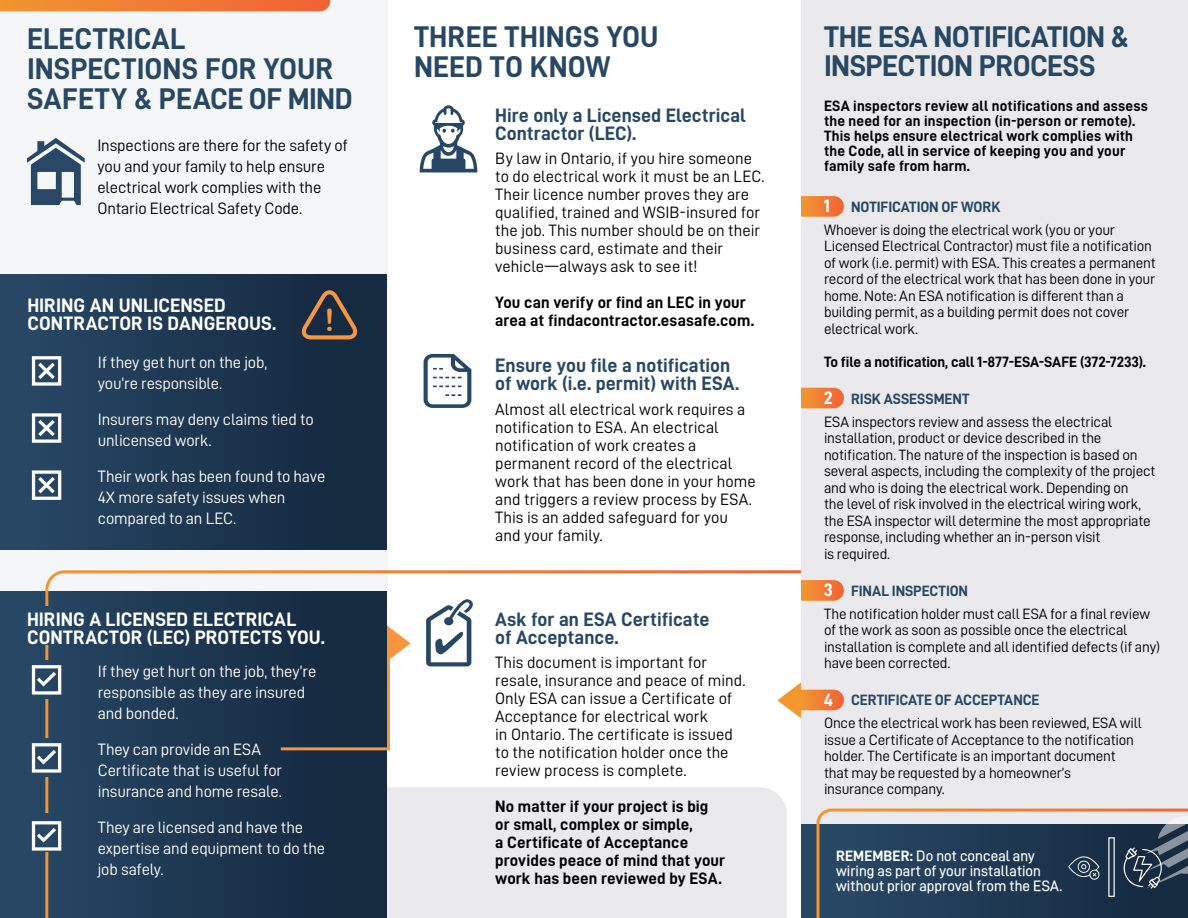
<style>
.page{position:relative;width:1188px;height:918px;background:#fff}
.page>*{position:absolute;margin:0;border:0;box-sizing:border-box;transform-origin:0 0}
.t1{font:30.75px "Arial Rounded MT Bold";color:#f89640}
.t2{font:30px/30px "D DIN PRO Bold";letter-spacing:-.005em;color:#274765}
.t3{font:19.5px/18px "D DIN PRO Bold";color:#274765}
.t4{font:19.5px/18px "D DIN PRO Bold";letter-spacing:.005em;color:#fff}
.t5{font:18px "D DIN PRO Bold";color:#fff}
.t6{font:16.5px/18px "D DIN PRO Regular";color:#000}
.t7{font:16.5px/21px "D DIN PRO Regular";letter-spacing:-.01em;color:#fff}
.t8{font:16.5px/18px "D DIN PRO Bold";letter-spacing:.005em;color:#000}
.t9{font:15px/16.5px "D DIN PRO Regular";letter-spacing:-.01em;color:#000}
.t10{font:15px/15px "D DIN PRO Bold";letter-spacing:.01em;color:#000}
.t11{font:15px/15px "D DIN PRO Medium";color:#fff}
.t12{font:15px "D DIN PRO Bold";letter-spacing:-.01em;color:#274765}
.t13{font:15px "D DIN PRO Bold";letter-spacing:-.01em;color:#000}
.s1{font-family:"D DIN PRO Bold"}
</style>
<div class="page">
<div style="left:0;top:0;width:387px;height:918px;background:#f4f6f7"></div>
<div style="left:0;top:591px;width:387px;height:327px;background:#274765"></div>
<svg style="left:420px;top:105px;width:57px;height:67px"></svg>
<svg style="left:424px;top:354px;width:47px;height:54px"></svg>
<svg style="left:27px;top:138px;width:58px;height:67px"></svg>
<svg style="left:0;top:0;width:330px;height:11px;background:#f17b34"></svg>
<div style="left:0;top:274px;width:387px;height:276px;background:linear-gradient(to right,#284967,#14263b)"></div>
<svg style="left:45px;top:569px;width:756px;height:349px"></svg>
<div style="left:43px;top:606px;width:8px;height:38px;background:#274765"></div>
<div style="left:43px;top:661px;width:8px;height:38px;background:#274765"></div>
<div style="left:43px;top:739px;width:8px;height:38px;background:#274765"></div>
<div style="left:43px;top:814px;width:8px;height:38px;background:#274765"></div>
<div style="left:801px;top:0;width:387px;height:918px;background:#eaeaec"></div>
<div style="left:801px;top:824px;width:387px;height:94px;background:#274765"></div>
<svg style="left:801px;top:196px;width:43px;height:21px"></svg>
<svg style="left:801px;top:388px;width:43px;height:20px"></svg>
<svg style="left:801px;top:580px;width:43px;height:21px"></svg>
<svg style="left:32px;top:356px;width:29px;height:30px"></svg>
<svg style="left:32px;top:470px;width:29px;height:30px"></svg>
<svg style="left:32px;top:413px;width:29px;height:30px"></svg>
<svg style="left:32px;top:665px;width:29px;height:30px"></svg>
<svg style="left:32px;top:743px;width:29px;height:30px"></svg>
<svg style="left:32px;top:821px;width:29px;height:30px"></svg>
<hr style="left:281px;top:747px;width:106px;height:3px;background:#f79440">
<hr style="left:387px;top:644px;width:3px;height:106px;background:#f79440">
<svg style="left:777px;top:682px;width:67px;height:36px"></svg>
<svg style="left:387px;top:625px;width:24px;height:36px"></svg>
<svg style="left:816px;top:808px;width:372px;height:110px"></svg>
<svg style="left:296px;top:291px;width:62px;height:50px;background:#434041"></svg>
<p class="t2" style="left:27px;top:23px;width:327px">ELECTRICAL<br>INSPECTIONS FOR YOUR<br>SAFETY &amp; PEACE OF MIND</p>
<p class="t6" style="left:98px;top:135px;width:252px;line-height:21px">Inspections are there for the safety of you and your family to help ensure electrical work complies with the Ontario Electrical Safety Code.</p>
<p class="t4" style="left:27px;top:296px;width:251px">HIRING AN UNLICENSED<br>CONTRACTOR IS DANGEROUS.</p>
<p class="t1" style="left:324px;top:302px;width:12px">!</p>
<p class="t7" style="left:98px;top:352px;width:171px">If they get hurt on the job, you’re responsible.</p>
<p class="t7" style="left:98px;top:409px;width:217px">Insurers may deny claims tied to unlicensed work.</p>
<p class="t7" style="left:98px;top:466px;width:229px">Their work has been found to have<br>4X more safety issues when compared to an LEC.</p>
<p class="t4" style="left:27px;top:610px;width:300px">HIRING A LICENSED ELECTRICAL<br>CONTRACTOR (LEC) PROTECTS YOU.</p>
<p class="t7" style="left:98px;top:661px;width:220px">If they get hurt on the job, they’re responsible as they are insured and bonded.</p>
<p class="t7" style="left:98px;top:739px;width:186px">They can provide an ESA<br>Certificate that is useful for insurance and home resale.</p>
<p class="t7" style="left:98px;top:817px;width:229px">They are licensed and have the expertise and equipment to do the job safely.</p>
<p class="t2" style="left:414px;top:21px;width:246px">THREE THINGS YOU<br>NEED TO KNOW</p>
<p class="t3" style="left:495px;top:105px;width:252px">Hire only a Licensed Electrical<br>Contractor (LEC).</p>
<p class="t6" style="left:495px;top:149px;width:271px">By law in Ontario, if you hire someone to do electrical work it must be an LEC.<br>Their licence number proves they are qualified, trained and WSIB-insured for the job. This number should be on their business card, estimate and their vehicle—always ask to see it!</p>
<p class="t8" style="left:495px;top:293px;width:261px">You can verify or find an LEC in your area at findacontractor.esasafe.com.</p>
<p class="t3" style="left:495px;top:356px;width:246px">Ensure you file a notification of work (i.e. permit) with ESA.</p>
<p class="t6" style="left:495px;top:400px;width:262px">Almost all electrical work requires a notification to ESA. An electrical notification of work creates a permanent record of the electrical work that has been done in your home and triggers a review process by ESA.<br>This is an added safeguard for you and your family.</p>
<p class="t3" style="left:495px;top:609px;width:216px">Ask for an ESA Certificate of Acceptance.</p>
<p class="t6" style="left:495px;top:653px;width:252px">This document is important for resale, insurance and peace of mind.<br>Only ESA can issue a Certificate of Acceptance for electrical work<br>in Ontario. The certificate is issued to the notification holder once the review process is complete.</p>
<p class="t8" style="left:495px;top:797px;width:231px">No matter if your project is big or small, complex or simple,<br>a Certificate of Acceptance provides peace of mind that your work has been reviewed by ESA.</p>
<p class="t2" style="left:824px;top:22px;width:306px;line-height:28.5px">THE ESA NOTIFICATION &amp;<br>INSPECTION PROCESS</p>
<p class="t10" style="left:824px;top:98px;width:325px">ESA inspectors review all notifications and assess the need for an inspection (in-person or remote).<br>This helps ensure electrical work complies with the Code, all in service of keeping you and your family safe from harm.</p>
<p class="t5" style="left:824px;top:196px;width:8px">1</p>
<p class="t12" style="left:851px;top:198px;width:151px">NOTIFICATION OF WORK</p>
<p class="t9" style="left:824px;top:221px;width:333px">Whoever is doing the electrical work (you or your Licensed Electrical Contractor) must file a notification of work (i.e. permit) with ESA. This creates a permanent record of the electrical work that has been done in your home. Note: An ESA notification is different than a building permit, as a building permit does not cover electrical work.</p>
<p class="t13" style="left:824px;top:353px;width:324px">To file a notification, call 1-877-ESA-SAFE (372-7233).</p>
<p class="t12" style="left:851px;top:390px;width:120px">RISK ASSESSMENT</p>
<p class="t9" style="left:824px;top:413px;width:333px">ESA inspectors review and assess the electrical installation, product or device described in the notification. The nature of the inspection is based on several aspects, including the complexity of the project and who is doing the electrical work. Depending on<br>the level of risk involved in the electrical wiring work, the ESA inspector will determine the most appropriate response, including whether an in-person visit<br>is required.</p>
<p class="t12" style="left:851px;top:582px;width:119px">FINAL INSPECTION</p>
<p class="t9" style="left:824px;top:605px;width:338px">The notification holder must call ESA for a final review of the work as soon as possible once the electrical installation is complete and all identified defects (if any) have been corrected.</p>
<p class="t12" style="left:851px;top:692px;width:190px">CERTIFICATE OF ACCEPTANCE</p>
<p class="t9" style="left:824px;top:715px;width:319px">Once the electrical work has been reviewed, ESA will issue a Certificate of Acceptance to the notification holder. The Certificate is an important document that may be requested by a homeowner’s<br>insurance company.</p>
<p class="t5" style="left:824px;top:388px;width:10px">2</p>
<p class="t5" style="left:824px;top:580px;width:11px">3</p>
<p class="t5" style="left:824px;top:689px;width:11px">4</p>
<p class="t11" style="left:836px;top:848px;width:228px"><span class="s1">REMEMBER:</span> Do not conceal any wiring as part of your installation without prior approval from the ESA.</p>
</div>
